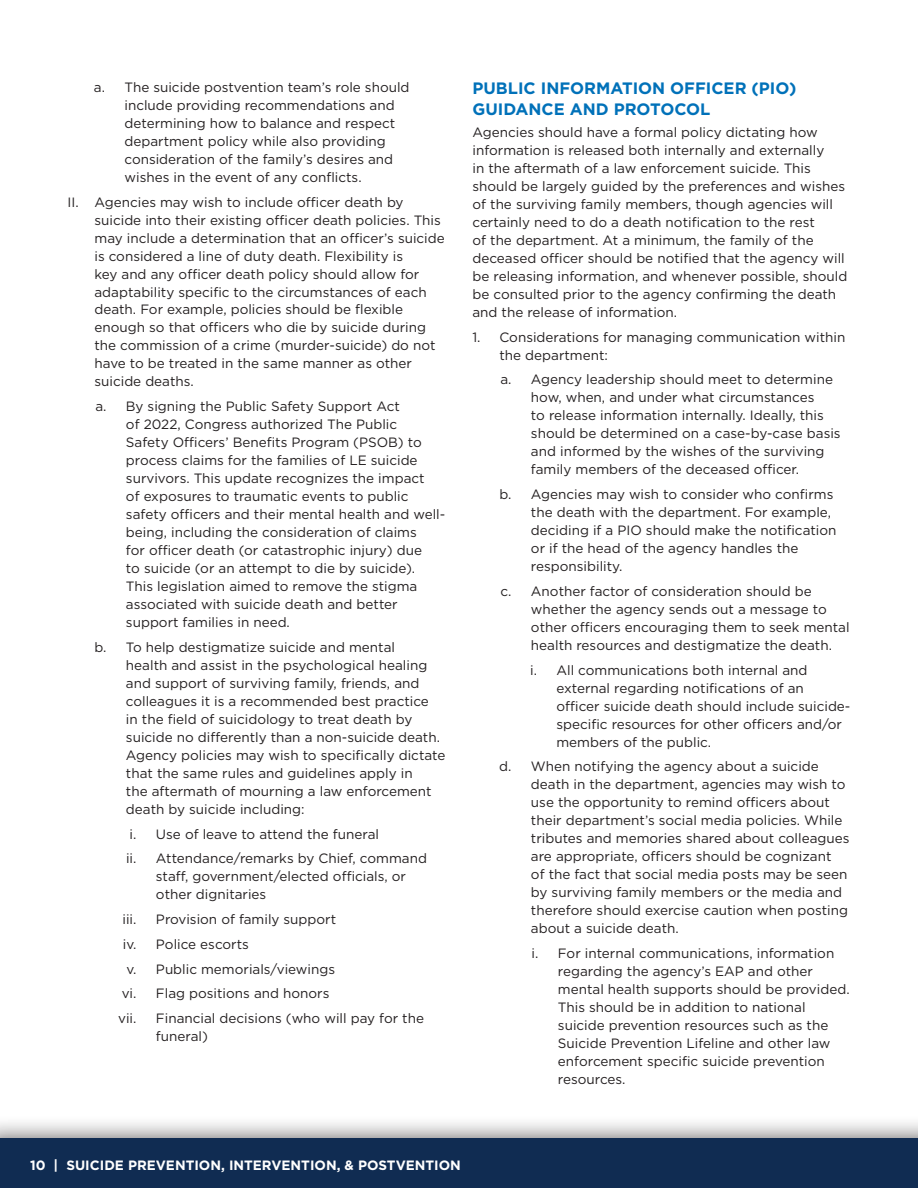
<style>
.page{position:relative;width:918px;height:1188px;background:#fff}
.page>*{position:absolute;margin:0;border:0;box-sizing:border-box;transform-origin:0 0}
.t1{font:700 16.5px/21px "Gotham";color:#0071b9}
.t2{font:13.5px/18px "Gotham";color:#231f20}
.t3{font:700 13.5px "Gotham";color:#fff}
</style>
<div class="page">
<div style="left:0;top:1115px;width:918px;height:73px;background:#231f20;opacity:.75"></div>
<div style="left:0;top:1138px;width:918px;height:50px;background:#102c52"></div>
<p class="t2" style="left:124px;top:78px;width:287px;text-indent:-31px">a. The suicide postvention team’s role should include providing recommendations and determining how to balance and respect department policy while also providing consideration of the family’s desires and wishes in the event of any conflicts.</p>
<p class="t2" style="left:95px;top:192px;width:352px;text-indent:-27px">II. Agencies may wish to include officer death by suicide into their existing officer death policies. This may include a determination that an officer’s suicide is considered a line of duty death. Flexibility is<br>key and any officer death policy should allow for adaptability specific to the circumstances of each death. For example, policies should be flexible enough so that officers who die by suicide during the commission of a crime (murder-suicide) do not have to be treated in the same manner as other suicide deaths.</p>
<p class="t2" style="left:126px;top:397px;width:321px;text-indent:-31px">a. By signing the Public Safety Support Act<br>of 2022, Congress authorized The Public<br>Safety Officers’ Benefits Program (PSOB) to process claims for the families of LE suicide survivors. This update recognizes the impact<br>of exposures to traumatic events to public safety officers and their mental health and well&shy;being, including the consideration of claims<br>for officer death (or catastrophic injury) due<br>to suicide (or an attempt to die by suicide).<br>This legislation aimed to remove the stigma associated with suicide death and better support families in need.</p>
<p class="t2" style="left:126px;top:638px;width:321px;text-indent:-32px">b. To help destigmatize suicide and mental<br>health and assist in the psychological healing and support of surviving family, friends, and colleagues it is a recommended best practice<br>in the field of suicidology to treat death by suicide no differently than a non-suicide death.<br>Agency policies may wish to specifically dictate that the same rules and guidelines apply in<br>the aftermath of mourning a law enforcement death by suicide including:</p>
<p class="t2" style="left:126px;top:821px;width:302px;line-height:24.8px">i. Use of leave to attend the funeral<br>ii. Attendance/remarks by Chief, command</p>
<p class="t2" style="left:156px;top:867px;width:252px">staff, government/elected officials, or other dignitaries</p>
<p class="t2" style="left:123px;top:910px;width:15px">iii.</p>
<p class="t2" style="left:156px;top:910px;width:182px">Provision of family support</p>
<p class="t2" style="left:123px;top:935px;width:128px">iv. Police escorts</p>
<p class="t2" style="left:126px;top:960px;width:210px">v. Public memorials/viewings</p>
<p class="t2" style="left:122px;top:984px;width:209px">vi. Flag positions and honors</p>
<p class="t2" style="left:118px;top:1009px;width:20px">vii.</p>
<p class="t2" style="left:156px;top:1009px;width:270px">Financial decisions (who will pay for the funeral)</p>
<p class="t1" style="left:472px;top:78px;width:325px">PUBLIC INFORMATION OFFICER (PIO)<br>GUIDANCE AND PROTOCOL</p>
<p class="t2" style="left:472px;top:123px;width:376px">Agencies should have a formal policy dictating how information is released both internally and externally<br>in the aftermath of a law enforcement suicide. This should be largely guided by the preferences and wishes of the surviving family members, though agencies will certainly need to do a death notification to the rest<br>of the department. At a minimum, the family of the deceased officer should be notified that the agency will be releasing information, and whenever possible, should be consulted prior to the agency confirming the death and the release of information.</p>
<p class="t2" style="left:500px;top:328px;width:347px;text-indent:-27px">1. Considerations for managing communication within the department:</p>
<p class="t2" style="left:531px;top:370px;width:311px;text-indent:-31px">a. Agency leadership should meet to determine how, when, and under what circumstances<br>to release information internally. Ideally, this should be determined on a case-by-case basis and informed by the wishes of the surviving family members of the deceased officer.</p>
<p class="t2" style="left:531px;top:485px;width:307px;text-indent:-32px">b. Agencies may wish to consider who confirms the death with the department. For example, deciding if a PIO should make the notification or if the head of the agency handles the responsibility.</p>
<p class="t2" style="left:531px;top:582px;width:320px;text-indent:-31px">c. Another factor of consideration should be whether the agency sends out a message to other officers encouraging them to seek mental health resources and destigmatize the death.</p>
<p class="t2" style="left:556px;top:661px;width:295px;text-indent:-26px">i. All communications both internal and external regarding notifications of an<br>officer suicide death should include suicide&shy;specific resources for other officers and/or members of the public.</p>
<p class="t2" style="left:531px;top:757px;width:320px;text-indent:-32px">d. When notifying the agency about a suicide death in the department, agencies may wish to use the opportunity to remind officers about their department’s social media policies. While tributes and memories shared about colleagues are appropriate, officers should be cognizant<br>of the fact that social media posts may be seen by surviving family members or the media and therefore should exercise caution when posting about a suicide death.</p>
<p class="t2" style="left:558px;top:944px;width:293px;text-indent:-26px">i. For internal communications, information regarding the agency’s EAP and other mental health supports should be provided.<br>This should be in addition to national suicide prevention resources such as the Suicide Prevention Lifeline and other law enforcement specific suicide prevention resources.</p>
<p class="t3" style="left:30px;top:1156px;width:432px">10 | SUICIDE PREVENTION, INTERVENTION, &amp; POSTVENTION</p>
</div>
